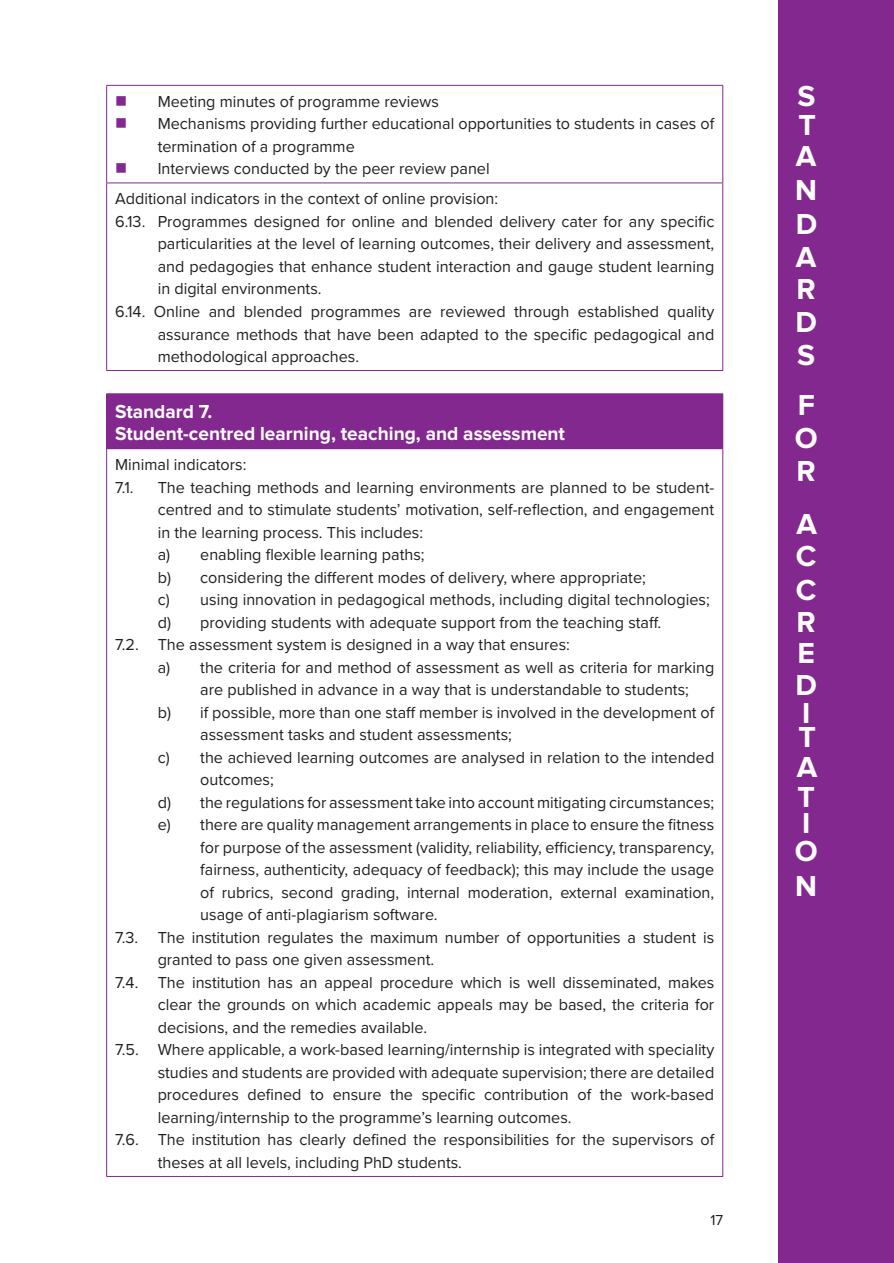
<style>
.page{position:relative;width:894px;height:1263px;background:#fff}
.page>*{position:absolute;margin:0;border:0;box-sizing:border-box;transform-origin:0 0}
.t1{font:700 30px/33px "Proxima Nova";color:#fff;text-align:justify}
.Table_Title{font:700 19.5px "Proxima Nova";color:#fff}
.Table_text{font:16.5px/22.5px "Proxima Nova";color:#231f20}
.t2{font:15px "Proxima Nova";color:#231f20}
.s1{color:#83288f}
</style>
<div class="page">
<hr style="left:106px;top:86px;width:1px;height:96px;background:#83288f">
<hr style="left:722px;top:86px;width:1px;height:96px;background:#83288f">
<hr style="left:106px;top:183px;width:1px;height:187px;background:#83288f">
<hr style="left:722px;top:183px;width:1px;height:187px;background:#83288f">
<hr style="left:106px;top:370px;width:617px;height:1px;background:#83288f">
<hr style="left:106px;top:85px;width:617px;height:1px;background:#83288f">
<hr style="left:106px;top:182px;width:617px;height:1px;background:#83288f">
<div style="left:107px;top:394px;width:615px;height:55px;background:#83288f"></div>
<hr style="left:106px;top:393px;width:617px;height:1px;background:#83288f">
<hr style="left:106px;top:394px;width:1px;height:54px;background:#83288f">
<hr style="left:722px;top:394px;width:1px;height:54px;background:#83288f">
<hr style="left:106px;top:448px;width:617px;height:1px;background:#83288f">
<hr style="left:106px;top:449px;width:1px;height:727px;background:#83288f">
<hr style="left:722px;top:449px;width:1px;height:727px;background:#83288f">
<hr style="left:106px;top:1176px;width:617px;height:1px;background:#83288f">
<div style="left:778px;top:0;width:115px;height:1263px;background:#83288f"></div>
<p class="Table_text" style="left:115px;top:89px;width:325px"><span class="s1">■</span> Meeting minutes of programme reviews</p>
<p class="Table_text" style="left:158px;top:112px;width:558px;text-indent:-43px"><span class="s1">■</span> Mechanisms providing further educational opportunities to students in cases of termination of a programme</p>
<p class="Table_text" style="left:115px;top:157px;width:376px"><span class="s1">■</span> Interviews conducted by the peer review panel</p>
<p class="Table_text" style="left:115px;top:187px;width:384px">Additional indicators in the context of online provision:</p>
<p class="Table_text" style="left:158px;top:209px;width:558px;text-align:justify;text-indent:-43px">6.13. Programmes designed for online and blended delivery cater for any specific particularities at the level of learning outcomes, their delivery and assessment, and pedagogies that enhance student interaction and gauge student learning in digital environments.</p>
<p class="Table_text" style="left:158px;top:299px;width:558px;text-align:justify;text-indent:-43px">6.14. Online and blended programmes are reviewed through established quality assurance methods that have been adapted to the specific pedagogical and methodological approaches.</p>
<p class="Table_Title" style="left:115px;top:400px;width:99px">Standard 7.</p>
<p class="Table_Title" style="left:115px;top:422px;width:451px">Student-centred learning, teaching, and assessment</p>
<p class="Table_text" style="left:115px;top:453px;width:133px">Minimal indicators:</p>
<p class="Table_text" style="left:115px;top:475px;width:20px">7.1.</p>
<p class="Table_text" style="left:158px;top:475px;width:558px;text-align:justify">The teaching methods and learning environments are planned to be student&shy;centred and to stimulate students’ motivation, self-reflection, and engagement in the learning process. This includes:</p>
<p class="Table_text" style="left:158px;top:543px;width:268px">a) enabling flexible learning paths;</p>
<p class="Table_text" style="left:158px;top:565px;width:489px">b) considering the different modes of delivery, where appropriate;</p>
<p class="Table_text" style="left:158px;top:588px;width:553px">c) using innovation in pedagogical methods, including digital technologies;</p>
<p class="Table_text" style="left:158px;top:610px;width:505px">d) providing students with adequate support from the teaching staff.</p>
<p class="Table_text" style="left:115px;top:633px;width:456px">7.2. The assessment system is designed in a way that ensures:</p>
<p class="Table_text" style="left:200px;top:655px;width:515px;text-indent:-43px">a) the criteria for and method of assessment as well as criteria for marking are published in advance in a way that is understandable to students;</p>
<p class="Table_text" style="left:200px;top:700px;width:515px;text-indent:-43px">b) if possible, more than one staff member is involved in the development of assessment tasks and student assessments;</p>
<p class="Table_text" style="left:200px;top:745px;width:515px;text-indent:-43px">c) the achieved learning outcomes are analysed in relation to the intended outcomes;</p>
<p class="Table_text" style="left:158px;top:790px;width:558px">d) the regulations for assessment take into account mitigating circumstances;</p>
<p class="Table_text" style="left:200px;top:813px;width:515px;text-align:justify;text-indent:-43px">e) there are quality management arrangements in place to ensure the fitness for purpose of the assessment (validity, reliability, efficiency, transparency, fairness, authenticity, adequacy of feedback); this may include the usage of rubrics, second grading, internal moderation, external examination, usage of anti-plagiarism software.</p>
<p class="Table_text" style="left:158px;top:925px;width:558px;text-indent:-43px">7.3. The institution regulates the maximum number of opportunities a student is granted to pass one given assessment.</p>
<p class="Table_text" style="left:158px;top:970px;width:558px;text-align:justify;text-indent:-43px">7.4. The institution has an appeal procedure which is well disseminated, makes clear the grounds on which academic appeals may be based, the criteria for decisions, and the remedies available.</p>
<p class="Table_text" style="left:158px;top:1038px;width:558px;text-align:justify;text-indent:-43px">7.5. Where applicable, a work-based learning/internship is integrated with speciality studies and students are provided with adequate supervision; there are detailed procedures defined to ensure the specific contribution of the work-based learning/internship to the programme’s learning outcomes.</p>
<p class="Table_text" style="left:158px;top:1128px;width:558px;text-indent:-43px">7.6. The institution has clearly defined the responsibilities for the supervisors of theses at all levels, including PhD students.</p>
<p class="t2" style="left:710px;top:1208px;width:14px">17</p>
<h1 class="t1" style="left:795px;top:82px;width:22px;line-height:29.8px">S T A</h1>
<h1 class="t1" style="left:795px;top:174px;width:24px">N D A R D S</h1>
<h1 class="t1" style="left:794px;top:389px;width:24px">F O R</h1>
<h1 class="t1" style="left:795px;top:508px;width:23px;line-height:32.2px">A C C R E D</h1>
<h1 class="t1" style="left:798px;top:701px;width:19px;line-height:24.5px">I<br>T</h1>
<h1 class="t1" style="left:796px;top:752px;width:22px;line-height:30.6px">A<br>T</h1>
<h1 class="t1" style="left:794px;top:809px;width:24px;line-height:28.2px">I<br>O</h1>
<h1 class="t1" style="left:795px;top:870px;width:23px">N</h1>
</div>
